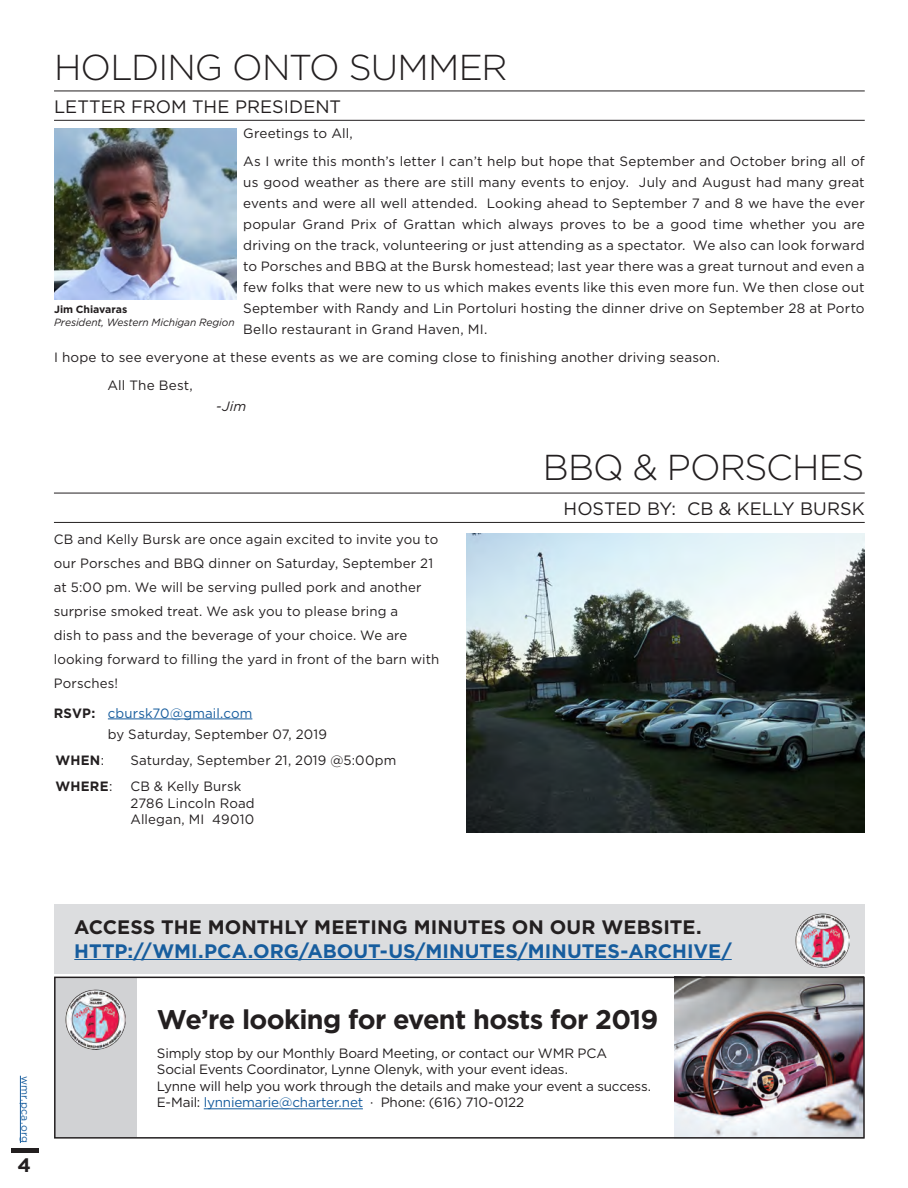
<style>
.page{position:relative;width:908px;height:1188px;background:#fff}
.page>*{position:absolute;margin:0;border:0;box-sizing:border-box;transform-origin:0 0}
.Interior_Headline{font:300 36px "Gotham";letter-spacing:-.025em;color:#231f20}
.Interior_Headline-2{font:700 27px "Gotham";letter-spacing:-.025em;color:#231f20}
.Frontpage_Teaser_Hea{font:700 19.5px/24px "Gotham";letter-spacing:.005em;color:#175d9e}
.Frontpage_Month{font:700 19.5px "Gotham";color:#231f20}
.Interior_Sub_Head{font:18px "Gotham";color:#231f20}
.Interior_Headline-3{font:13.5px/21px "Gotham";letter-spacing:.005em;color:#231f20;text-align:justify}
.Interior_Headline-4{font:13.5px/16.5px "Gotham";letter-spacing:-.015em;color:#231f20}
.Tab_Dots{font:13.5px/16.2px "Gotham";letter-spacing:.01em;color:#231f20}
.Tab_Dots-2{font:700 13.5px "Gotham";letter-spacing:.025em;color:#231f20}
.t1{font:italic 13.5px "Gotham";color:#231f20}
.Disclaimer{font:italic 10.5px/13.5px "Gotham";letter-spacing:-.005em;color:#231f20}
.Pagination{font:10.5px "Gotham";letter-spacing:.025em;color:#175d9e}
.s1{font-weight:700;font-style:normal}
.s2{font-weight:700}
.s3{color:#175d9e}
.s4{font-weight:400}
.s5{color:#231f20}
</style>
<div class="page">
<hr style="left:54px;top:91px;width:810px;height:1px;background:#231f20">
<hr style="left:54px;top:120px;width:810px;height:1px;background:#231f20">
<div style="left:54px;top:904px;width:810px;height:70px;background:#dcdddf"></div>
<hr style="left:74px;top:959px;width:657px;height:1px;background:#175d9e">
<img style="left:795px;top:914px;width:54px;height:54px">
<img style="left:674px;top:980px;width:187px;height:156px">
<div style="left:55px;top:977px;width:81px;height:160px;background:#d1d2d4"></div>
<img style="left:65px;top:989px;width:61px;height:60px">
<hr style="left:204px;top:1108px;width:159px;height:1px;background:#175d9e">
<div style="left:54px;top:977px;width:810px;height:162px;border:2px solid #231f20"></div>
<hr style="left:20px;top:1076px;width:1px;height:67px;background:#175d9e">
<hr style="left:11px;top:1148px;width:27px;height:4px;background:#231f20">
<img style="left:54px;top:128px;width:182px;height:171px">
<hr style="left:108px;top:719px;width:144px;height:1px;background:#175d9e">
<img style="left:466px;top:533px;width:397px;height:299px">
<hr style="left:54px;top:493px;width:810px;height:1px;background:#231f20">
<hr style="left:54px;top:522px;width:810px;height:1px;background:#231f20">
<p class="Interior_Headline" style="left:54px;top:44px;width:455px">HOLDING ONTO SUMMER</p>
<p class="Interior_Sub_Head" style="left:54px;top:95px;width:288px">LETTER FROM THE PRESIDENT</p>
<p class="Interior_Headline-3" style="left:243px;top:123px;width:111px">Greetings to All,</p>
<p class="Interior_Headline-3" style="left:243px;top:150px;width:623px">As I write this month’s letter I can’t help but hope that September and October bring all of us good weather as there are still many events to enjoy. July and August had many great events and were all well attended. Looking ahead to September 7 and 8 we have the ever popular Grand Prix of Grattan which always proves to be a good time whether you are driving on the track, volunteering or just attending as a spectator. We also can look forward to Porsches and BBQ at the Bursk homestead; last year there was a great turnout and even a few folks that were new to us which makes events like this even more fun. We then close out September with Randy and Lin Portoluri hosting the dinner drive on September 28 at Porto Bello restaurant in Grand Haven, MI.</p>
<p class="Interior_Headline-3" style="left:54px;top:346px;width:667px">I hope to see everyone at these events as we are coming close to finishing another driving season.</p>
<p class="Interior_Headline-3" style="left:107px;top:374px;width:87px">All The Best,</p>
<p class="t1" style="left:216px;top:397px;width:32px">-Jim</p>
<p class="Disclaimer" style="left:54px;top:302px;width:182px"><span class="s1">Jim Chiavaras<br></span>President, Western Michigan Region</p>
<p class="Interior_Headline-3" style="left:54px;top:527px;width:387px;line-height:24px;text-align:left">CB and Kelly Bursk are once again excited to invite you to our Porsches and BBQ dinner on Saturday, September 21 at 5:00 pm. We will be serving pulled pork and another surprise smoked treat. We ask you to please bring a<br>dish to pass and the beverage of your choice. We are looking forward to filling the yard in front of the barn with Porsches!</p>
<p class="Tab_Dots" style="left:108px;top:702px;width:220px;line-height:21px;text-indent:-54px"><span class="s2">RSVP:</span> <span class="s3">cbursk70@gmail.com<br></span>by Saturday, September 07, 2019</p>
<p class="Tab_Dots-2" style="left:55px;top:751px;width:50px">WHEN<span class="s4">:</span></p>
<p class="Tab_Dots" style="left:130px;top:752px;width:267px">Saturday, September 21, 2019 @5:00pm</p>
<p class="Tab_Dots-2" style="left:55px;top:778px;width:59px">WHERE<span class="s4">:</span></p>
<p class="Tab_Dots" style="left:130px;top:778px;width:126px">CB &amp; Kelly Bursk<br>2786 Lincoln Road<br>Allegan, MI 49010</p>
<p class="Interior_Headline" style="left:542px;top:445px;width:323px">BBQ &amp; PORSCHES</p>
<p class="Interior_Sub_Head" style="left:563px;top:497px;width:302px">HOSTED BY: CB &amp; KELLY BURSK</p>
<p class="Pagination" style="left:32px;top:1076px;width:69px;rotate:90deg">wmr.pca.org</p>
<p class="Frontpage_Month" style="left:18px;top:1153px;width:15px">4</p>
<p class="Frontpage_Teaser_Hea" style="left:74px;top:915px;width:658px"><span class="s5">ACCESS THE MONTHLY MEETING MINUTES ON OUR WEBSITE.<br></span>HTTP://WMI.PCA.ORG/ABOUT-US/MINUTES/MINUTES-ARCHIVE/</p>
<p class="Interior_Headline-2" style="left:157px;top:1002px;width:503px">We’re looking for event hosts for 2019</p>
<p class="Interior_Headline-4" style="left:157px;top:1045px;width:495px">Simply stop by our Monthly Board Meeting, or contact our WMR PCA<br>Social Events Coordinator, Lynne Olenyk, with your event ideas.<br>Lynne will help you work through the details and make your event a success.<br>E-Mail: <span class="s3">lynniemarie@charter.net</span> · Phone: (616) 710-0122</p>
</div>
